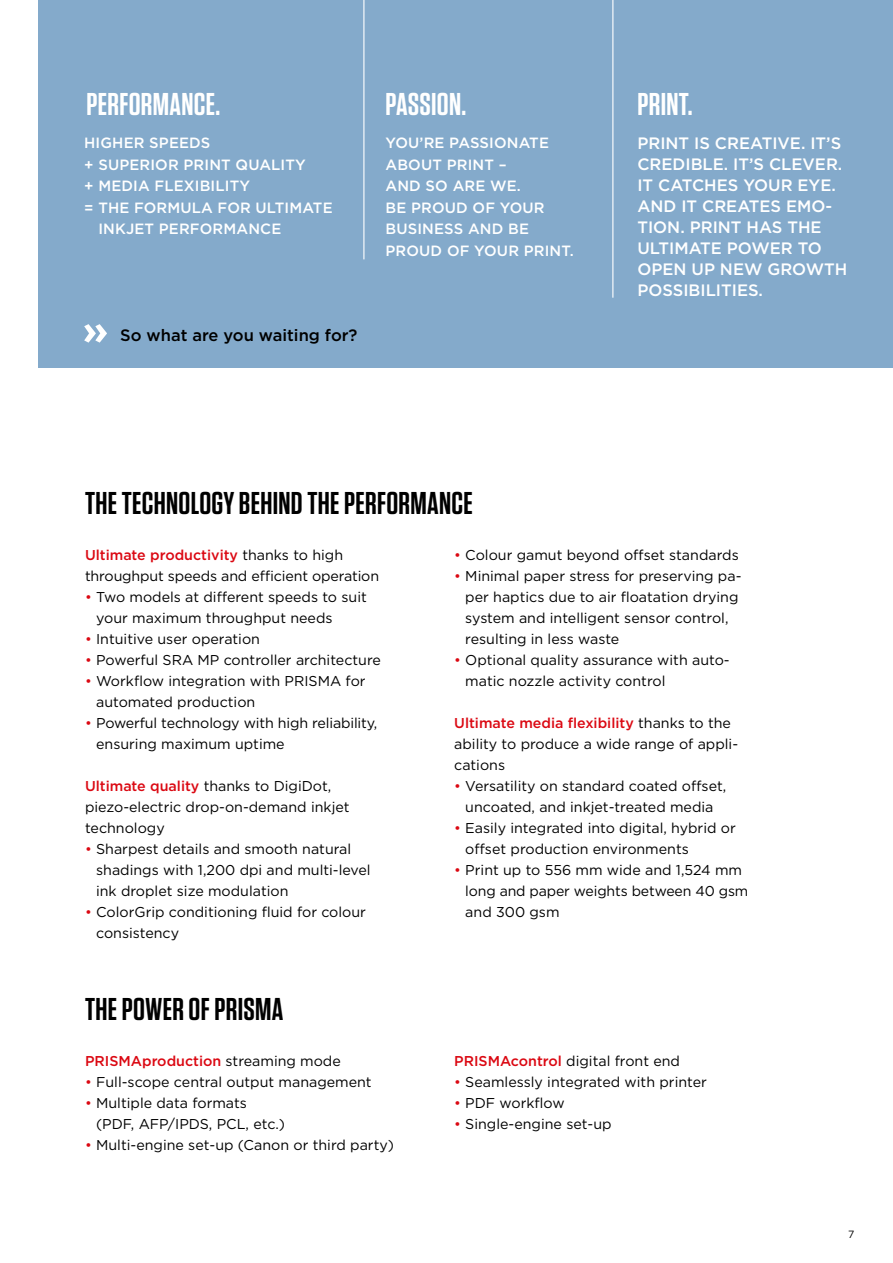
<style>
.page{position:relative;width:893px;height:1263px;background:#fff}
.page>*{position:absolute;margin:0;border:0;box-sizing:border-box;transform-origin:0 0}
.t1{font:600 31.5px "Tungsten";letter-spacing:.01em;color:#000}
.t2{font:600 31.5px "Tungsten";letter-spacing:.01em;color:#fff}
.t3{font:500 16.5px/21px "Gotham";color:#fff}
.t4{font:500 16.5px "Gotham";color:#000}
.t5{font:500 14.85px/21.6px "Gotham";letter-spacing:.01em;color:#fff}
.t6{font:14.25px/21px "Gotham";color:#000}
.t7{font:500 14.25px "Gotham";color:#db0812}
.t8{font:10.5px "Gotham";color:#000}
.s1{font-weight:500;color:#db0812}
.s2{color:#db0812}
.s3{font-weight:400;color:#000}
</style>
<div class="page">
<div style="left:39px;top:0;width:854px;height:368px;background:#84aacb"></div>
<hr style="left:363px;top:0;width:1px;height:259px;background:#fff">
<hr style="left:612px;top:0;width:1px;height:298px;background:#fff">
<svg style="left:84px;top:324px;width:23px;height:19px"></svg>
<h1 class="t2" style="left:86px;top:87px;width:135px">PERFORMANCE.</h1>
<p class="t5" style="left:84px;top:132px;width:128px">HIGHER SPEEDS</p>
<p class="t5" style="left:84px;top:153px;width:223px">+ SUPERIOR PRINT QUALITY</p>
<p class="t5" style="left:84px;top:175px;width:167px">+ MEDIA FLEXIBILITY</p>
<p class="t5" style="left:84px;top:196px;width:250px">= THE FORMULA FOR ULTIMATE</p>
<p class="t5" style="left:98px;top:218px;width:184px">INKJET PERFORMANCE</p>
<h1 class="t2" style="left:385px;top:87px;width:82px">PASSION.</h1>
<p class="t5" style="left:385px;top:132px;width:190px">YOU’RE PASSIONATE<br>ABOUT PRINT –<br>AND SO ARE WE.<br>BE PROUD OF YOUR<br>BUSINESS AND BE<br>PROUD OF YOUR PRINT.</p>
<p class="t4" style="left:120px;top:324px;width:239px">So what are you waiting for?</p>
<h1 class="t1" style="left:85px;top:487px;width:389px">THE TECHNOLOGY BEHIND THE PERFORMANCE</h1>
<h1 class="t2" style="left:637px;top:87px;width:57px">PRINT.</h1>
<p class="t3" style="left:637px;top:133px;width:211px">PRINT IS CREATIVE. IT’S<br>CREDIBLE. IT’S CLEVER.<br>IT CATCHES YOUR EYE.<br>AND IT CREATES EMO-<br>TION. PRINT HAS THE<br>ULTIMATE POWER TO<br>OPEN UP NEW GROWTH<br>POSSIBILITIES.</p>
<p class="t6" style="left:85px;top:544px;width:296px"><span class="s1">Ultimate productivity</span> thanks to high throughput speeds and efficient operation</p>
<p class="t6" style="left:96px;top:586px;width:272px;text-indent:-11px"><span class="s2">•</span> Two models at different speeds to suit your maximum throughput needs</p>
<p class="t6" style="left:85px;top:628px;width:176px"><span class="s2">•</span> Intuitive user operation</p>
<p class="t6" style="left:85px;top:649px;width:297px"><span class="s2">•</span> Powerful SRA MP controller architecture</p>
<p class="t6" style="left:96px;top:670px;width:271px;text-indent:-11px"><span class="s2">•</span> Workflow integration with PRISMA for automated production</p>
<p class="t6" style="left:96px;top:712px;width:283px;text-indent:-11px"><span class="s2">•</span> Powerful technology with high reliability, ensuring maximum uptime</p>
<p class="t6" style="left:85px;top:775px;width:266px"><span class="s1">Ultimate quality</span> thanks to DigiDot, piezo-electric drop-on-demand inkjet technology</p>
<p class="t6" style="left:96px;top:838px;width:276px;text-indent:-11px"><span class="s2">•</span> Sharpest details and smooth natural shadings with 1,200 dpi and multi-level ink droplet size modulation</p>
<p class="t6" style="left:96px;top:901px;width:271px;text-indent:-11px"><span class="s2">•</span> ColorGrip conditioning fluid for colour consistency</p>
<h1 class="t1" style="left:85px;top:993px;width:200px">THE POWER OF PRISMA</h1>
<p class="t7" style="left:85px;top:1051px;width:257px">PRISMAproduction <span class="s3">streaming mode</span></p>
<p class="t6" style="left:85px;top:1071px;width:288px"><span class="s2">•</span> Full-scope central output management</p>
<p class="t6" style="left:96px;top:1092px;width:190px;text-indent:-11px"><span class="s2">•</span> Multiple data formats (PDF, AFP/IPDS, PCL, etc.)</p>
<p class="t6" style="left:85px;top:1134px;width:311px"><span class="s2">•</span> Multi-engine set-up (Canon or third party)</p>
<p class="t6" style="left:454px;top:544px;width:286px"><span class="s2">•</span> Colour gamut beyond offset standards</p>
<p class="t6" style="left:465px;top:565px;width:278px;text-indent:-11px"><span class="s2">•</span> Minimal paper stress for preserving pa&shy;per haptics due to air floatation drying system and intelligent sensor control, resulting in less waste</p>
<p class="t6" style="left:465px;top:649px;width:266px;text-indent:-11px"><span class="s2">•</span> Optional quality assurance with auto&shy;matic nozzle activity control</p>
<p class="t6" style="left:454px;top:712px;width:285px"><span class="s1">Ultimate media flexibility</span> thanks to the ability to produce a wide range of appli&shy;cations</p>
<p class="t6" style="left:454px;top:775px;width:274px;text-align:center"><span class="s2">•</span> Versatility on standard coated offset, uncoated, and inkjet-treated media</p>
<p class="t6" style="left:465px;top:817px;width:272px;text-indent:-11px"><span class="s2">•</span> Easily integrated into digital, hybrid or offset production environments</p>
<p class="t6" style="left:465px;top:859px;width:284px;text-indent:-11px"><span class="s2">•</span> Print up to 556 mm wide and 1,524 mm long and paper weights between 40 gsm and 300 gsm</p>
<p class="t6" style="left:454px;top:1050px;width:227px"><span class="s1">PRISMAcontrol</span> digital front end</p>
<p class="t6" style="left:454px;top:1071px;width:254px"><span class="s2">•</span> Seamlessly integrated with printer</p>
<p class="t6" style="left:454px;top:1092px;width:112px"><span class="s2">•</span> PDF workflow</p>
<p class="t6" style="left:454px;top:1113px;width:159px"><span class="s2">•</span> Single-engine set-up</p>
<p class="t8" style="left:848px;top:1228px;width:8px">7</p>
</div>
